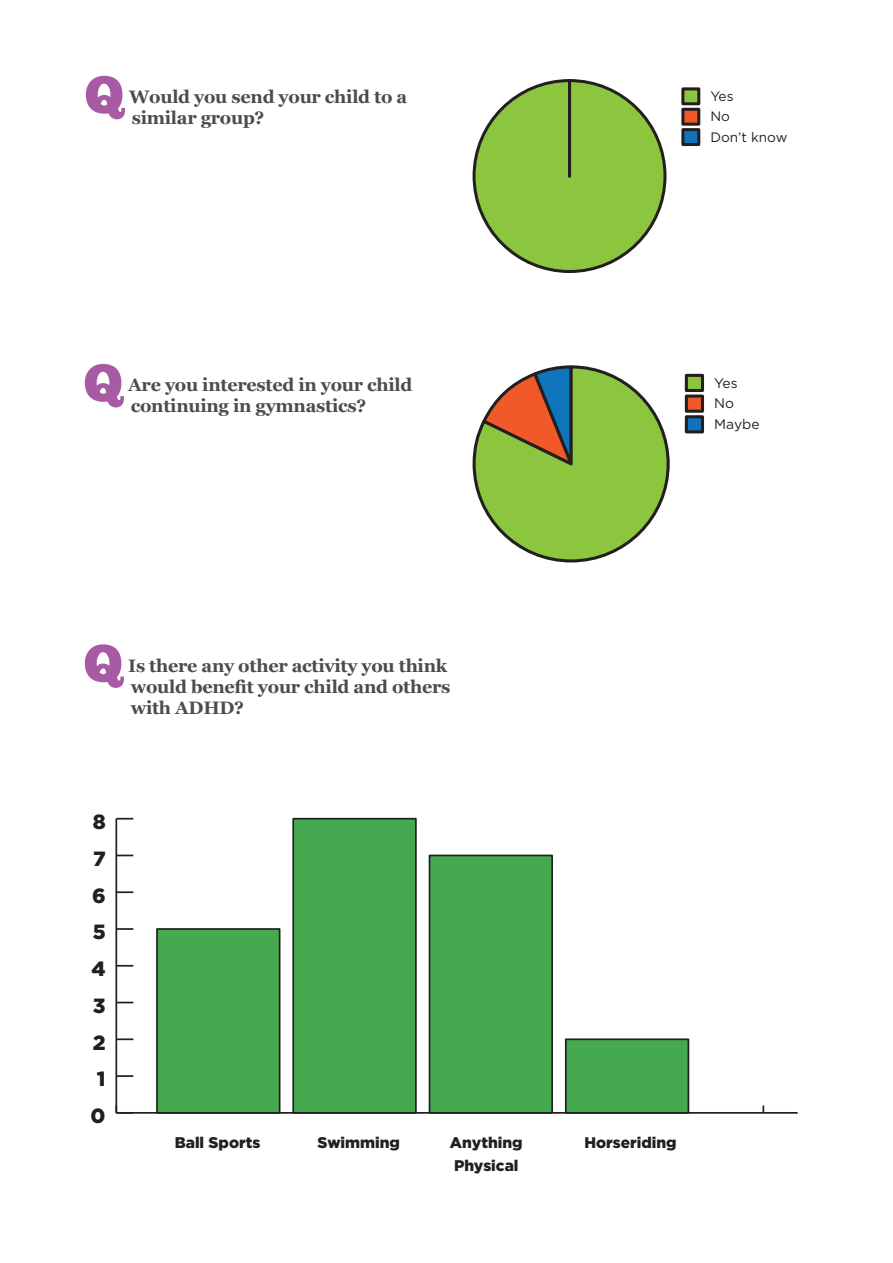
<style>
.page{position:relative;width:893px;height:1263px;background:#fff}
.page>*{position:absolute;margin:0;border:0;box-sizing:border-box;transform-origin:0 0}
.question{font:54px "Chunk Five";color:#a85ba4}
.t1{font:900 20.55px "Gotham";color:#231f20}
.question-2{font:700 18px/21px "Georgia";letter-spacing:-.015em;color:#4b4c4d}
.t2{font:900 15.45px/23.1px "Gotham";color:#231f20}
.t3{font:13.8px/20.7px "Gotham";color:#231f20}
.t4{font:13.65px/20.4px "Gotham";color:#231f20}
</style>
<div class="page">
<hr style="left:116px;top:1112px;width:682px;height:2px;background:#231f20">
<svg style="left:762px;top:1105px;width:2px;height:7px"></svg>
<hr style="left:115px;top:819px;width:2px;height:294px;background:#231f20">
<svg style="left:115px;top:1105px;width:18px;height:9px"></svg>
<svg style="left:117px;top:1075px;width:16px;height:2px"></svg>
<svg style="left:117px;top:1038px;width:16px;height:2px"></svg>
<svg style="left:117px;top:1002px;width:16px;height:1px"></svg>
<svg style="left:117px;top:965px;width:16px;height:2px"></svg>
<svg style="left:117px;top:928px;width:16px;height:2px"></svg>
<svg style="left:117px;top:891px;width:16px;height:2px"></svg>
<svg style="left:117px;top:855px;width:16px;height:1px"></svg>
<svg style="left:116px;top:818px;width:17px;height:1px"></svg>
<div style="left:566px;top:1039px;width:122px;height:74px;background:#45a950"></div>
<div style="left:565px;top:1038px;width:124px;height:76px;border:2px solid #231f20"></div>
<div style="left:429px;top:855px;width:123px;height:258px;background:#45a950"></div>
<div style="left:429px;top:855px;width:124px;height:259px;border:2px solid #231f20"></div>
<div style="left:293px;top:819px;width:123px;height:294px;background:#45a950"></div>
<div style="left:292px;top:818px;width:125px;height:296px;border:2px solid #231f20"></div>
<div style="left:157px;top:929px;width:123px;height:184px;background:#45a950"></div>
<div style="left:156px;top:928px;width:124px;height:186px;border:2px solid #231f20"></div>
<div style="left:474px;top:81px;width:191px;height:190px;background:#8bc63e;border-radius:95px"></div>
<div style="left:683px;top:89px;width:16px;height:15px;background:#8bc63e"></div>
<div style="left:681px;top:87px;width:19px;height:18px;border:3px solid #231f20"></div>
<div style="left:683px;top:109px;width:16px;height:15px;background:#f15929"></div>
<div style="left:681px;top:108px;width:19px;height:18px;border:3px solid #231f20"></div>
<div style="left:683px;top:130px;width:16px;height:15px;background:#1074bc"></div>
<div style="left:681px;top:128px;width:19px;height:18px;border:3px solid #231f20"></div>
<svg style="left:472px;top:365px;width:198px;height:198px"></svg>
<div style="left:686px;top:375px;width:16px;height:15px;background:#8bc63e"></div>
<div style="left:685px;top:374px;width:19px;height:18px;border:3px solid #231f20"></div>
<div style="left:686px;top:396px;width:16px;height:15px;background:#f15929"></div>
<div style="left:685px;top:394px;width:19px;height:19px;border:3px solid #231f20"></div>
<div style="left:686px;top:417px;width:16px;height:15px;background:#1074bc"></div>
<div style="left:685px;top:415px;width:19px;height:18px;border:3px solid #231f20"></div>
<p class="question" style="left:85px;top:63px;width:42px">Q</p>
<p class="question-2" style="left:129px;top:85px;width:279px">Would you send your child to a similar group?</p>
<p class="t4" style="left:710px;top:86px;width:79px">Yes<br>No<br>Don’t know</p>
<p class="question" style="left:84px;top:351px;width:42px">Q</p>
<p class="question-2" style="left:128px;top:374px;width:286px">Are you interested in your child continuing in gymnastics?</p>
<p class="t3" style="left:714px;top:372px;width:47px">Yes<br>No<br>Maybe</p>
<p class="question" style="left:84px;top:631px;width:42px">Q</p>
<p class="question-2" style="left:128px;top:654px;width:324px">Is there any other activity you think would benefit your child and others with ADHD?</p>
<p class="t1" style="left:93px;top:810px;width:14px">8</p>
<p class="t1" style="left:93px;top:847px;width:14px">7</p>
<p class="t1" style="left:92px;top:883px;width:15px">6</p>
<p class="t1" style="left:93px;top:920px;width:14px">5</p>
<p class="t1" style="left:91px;top:957px;width:16px">4</p>
<p class="t1" style="left:93px;top:994px;width:14px">3</p>
<p class="t1" style="left:93px;top:1030px;width:14px">2</p>
<p class="t1" style="left:97px;top:1067px;width:10px">1</p>
<p class="t1" style="left:91px;top:1104px;width:17px">0</p>
<p class="t2" style="left:175px;top:1131px;width:87px">Ball Sports</p>
<p class="t2" style="left:317px;top:1131px;width:84px">Swimming</p>
<p class="t2" style="left:450px;top:1131px;width:74px">Anything<br>Physical</p>
<p class="t2" style="left:584px;top:1131px;width:94px">Horseriding</p>
</div>
